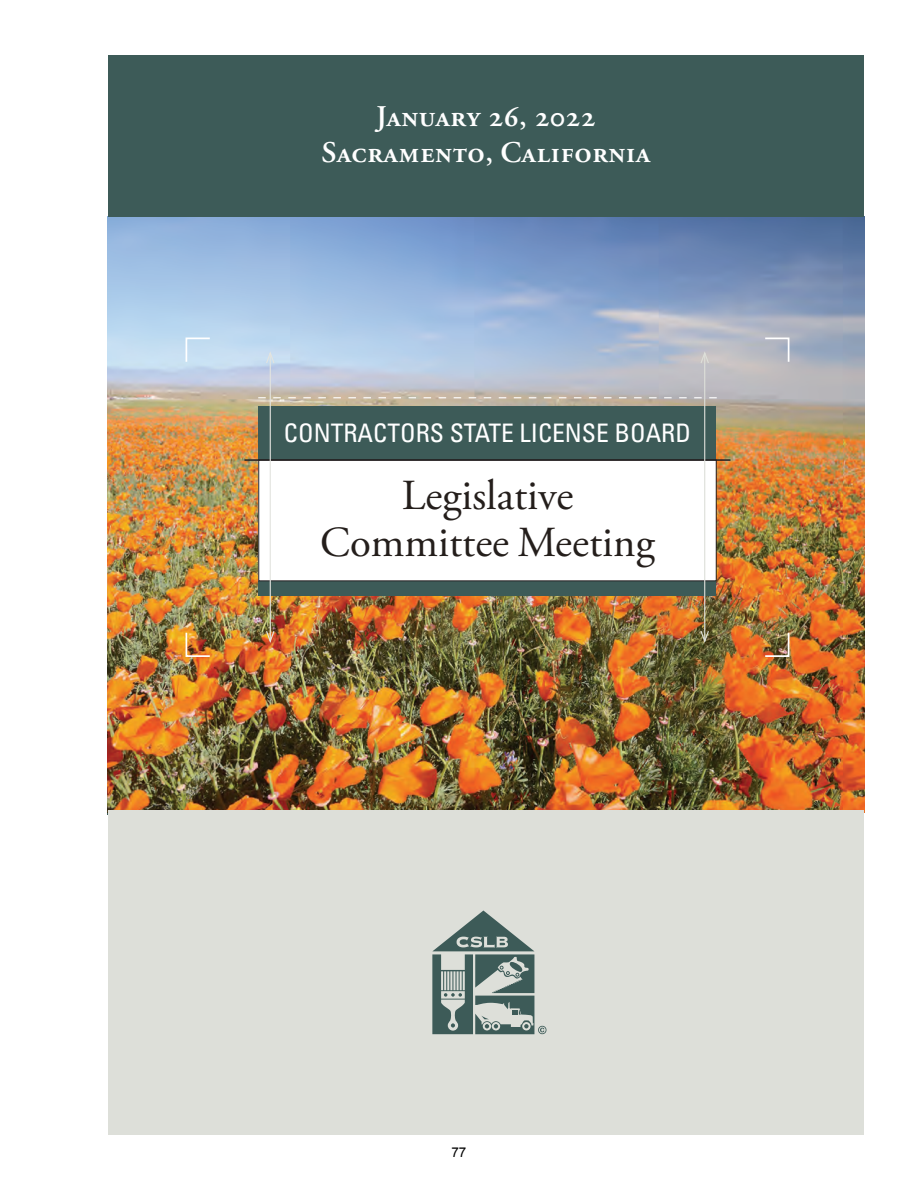
<style>
.page{position:relative;width:918px;height:1188px;background:#fff}
.page>*{position:absolute;margin:0;border:0;box-sizing:border-box;transform-origin:0 0}
.t1{font:42.75px/46.5px "Adobe Garamond Pro";color:#241e1b;text-align:center}
.date{font:600 30px/36px "Adobe Garamond Pro";letter-spacing:.02em;color:#fff;text-align:center}
.t2{font:condensed 25.5px "Univers LT Std";color:#fff}
.t3{font:13.5px "Arial";color:#000}
</style>
<div class="page">
<img style="left:108px;top:217px;width:756px;height:594px">
<div style="left:108px;top:811px;width:756px;height:324px;background:#dddfd9"></div>
<div style="left:108px;top:55px;width:756px;height:162px;background:#3d5b58"></div>
<div style="left:259px;top:406px;width:457px;height:189px;background:#3d5b58"></div>
<div style="left:259px;top:460px;width:457px;height:121px;background:#fff"></div>
<svg style="left:258px;top:397px;width:459px;height:1px"></svg>
<hr style="left:244px;top:459px;width:486px;height:2px;background:#231f20">
<svg style="left:185px;top:631px;width:27px;height:27px"></svg>
<svg style="left:185px;top:337px;width:27px;height:27px"></svg>
<svg style="left:763px;top:337px;width:27px;height:27px"></svg>
<svg style="left:763px;top:631px;width:27px;height:27px"></svg>
<hr style="left:704px;top:353px;width:1px;height:288px;background:#dddfd9">
<svg style="left:700px;top:350px;width:10px;height:14px"></svg>
<svg style="left:700px;top:630px;width:10px;height:15px"></svg>
<hr style="left:270px;top:353px;width:1px;height:288px;background:#e3e4df">
<svg style="left:265px;top:350px;width:10px;height:14px"></svg>
<svg style="left:265px;top:630px;width:10px;height:15px"></svg>
<svg style="left:432px;top:910px;width:114px;height:124px"></svg>
<p class="date" style="left:321px;top:99px;width:331px">January 26, 2022<br>Sacramento, California</p>
<p class="t2" style="left:284px;top:416px;width:409px">CONTRACTORS STATE LICENSE BOARD</p>
<p class="t1" style="left:320px;top:474px;width:336px">Legislative<br>Committee Meeting</p>
<p class="t3" style="left:451px;top:1143px;width:17px">77</p>
</div>
